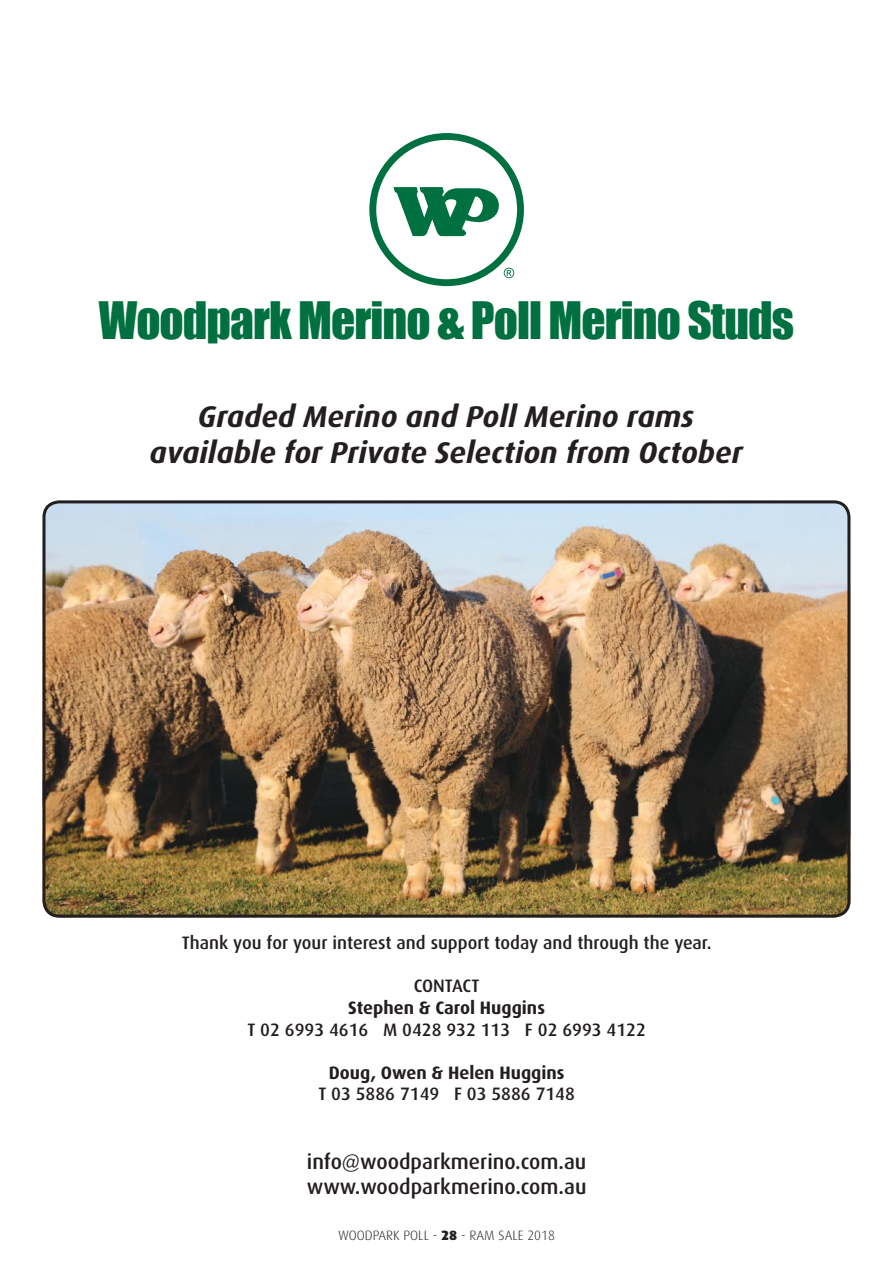
<style>
.page{position:relative;width:893px;height:1263px;background:#fff}
.page>*{position:absolute;margin:0;border:0;box-sizing:border-box;transform-origin:0 0}
.t1{font:47.4px "Impact";letter-spacing:-.02em;color:#017040}
.t2{font:italic 700 30px/36px "Dax";color:#241f1f;text-align:center}
.t3{font:500 21px/25.2px "Dax";color:#241f1f}
.t4{font:500 18px "Dax";color:#241f1f}
.t5{font:700 18px "Dax";color:#241f1f}
.t6{font:300 13.5px "Dax";color:#241f1f}
.s1{font-weight:900}
</style>
<div class="page">
<div style="left:369px;top:133px;width:155px;height:153px;border:7px solid #017040;border-radius:50%"></div>
<svg style="left:393px;top:187px;width:106px;height:49px"></svg>
<svg style="left:504px;top:268px;width:10px;height:10px"></svg>
<img style="left:43px;top:501px;width:807px;height:416px">
<div style="left:43px;top:500px;width:807px;height:417px;border:3px solid #241f1f;border-radius:15px"></div>
<h1 class="t1" style="left:99px;top:283px;width:697px">Woodpark Merino &amp; Poll Merino Studs</h1>
<h2 class="t2" style="left:149px;top:399px;width:595px">Graded Merino and Poll Merino rams available for Private Selection from October</h2>
<p class="t4" style="left:182px;top:933px;width:531px">Thank you for your interest and support today and through the year.</p>
<p class="t4" style="left:414px;top:976px;width:67px">CONTACT</p>
<p class="t5" style="left:348px;top:997px;width:198px">Stephen &amp; Carol Huggins</p>
<p class="t4" style="left:247px;top:1019px;width:400px">T 02 6993 4616 M 0428 932 113 F 02 6993 4122</p>
<p class="t5" style="left:329px;top:1062px;width:237px">Doug, Owen &amp; Helen Huggins</p>
<p class="t4" style="left:318px;top:1084px;width:258px">T 03 5886 7149 F 03 5886 7148</p>
<p class="t3" style="left:307px;top:1149px;width:281px">info@woodparkmerino.com.au www.woodparkmerino.com.au</p>
<p class="t6" style="left:338px;top:1228px;width:218px">WOODPARK POLL - <span class="s1">28</span> - RAM SALE 2018</p>
</div>
